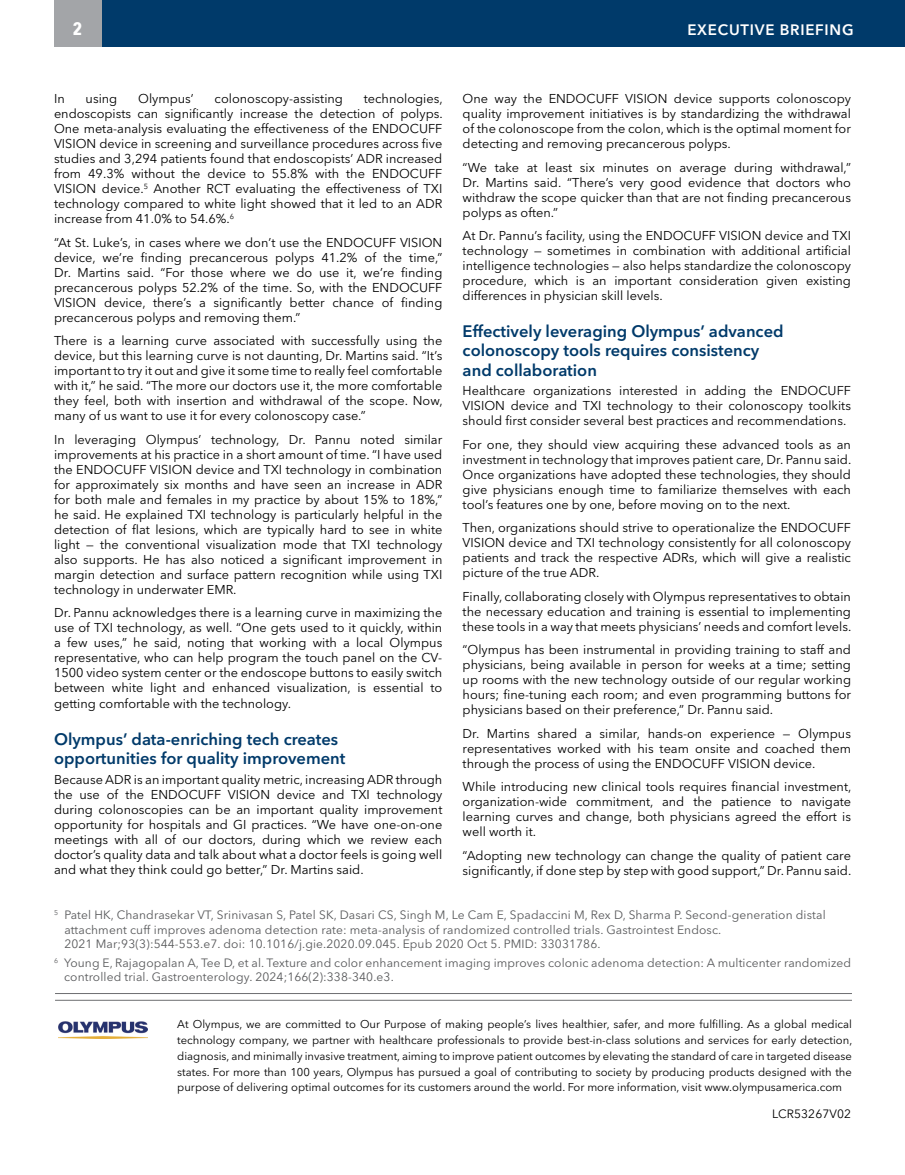
<style>
.page{position:relative;width:905px;height:1175px;background:#fff}
.page>*{position:absolute;margin:0;border:0;box-sizing:border-box;transform-origin:0 0}
.t1{font:700 18px "Avenir Next Condensed";color:#fff}
.t2{font:600 16.5px/19.5px "Avenir Next LT Pro";color:#003a6a}
.t3{font:600 15px "Avenir Next LT Pro";letter-spacing:.05em;color:#fff}
.t4{font:12.75px/15px "Avenir Next LT Pro";color:#000;text-align:justify}
.t5{font:12px/14.4px "Avenir Next LT Pro";letter-spacing:.01em;color:#58595b}
.t6{font:12px "Avenir Next LT Pro";letter-spacing:.01em;color:#000}
.t7{font:11.25px/15.8px "Avenir Next LT Pro";color:#000;text-align:justify}
</style>
<div class="page">
<div style="left:101px;top:0;width:803px;height:47px;background:#003a6a"></div>
<div style="left:54px;top:0;width:47px;height:47px;background:#a3a5a8"></div>
<hr style="left:55px;top:993px;width:797px;height:1px;background:#6d6e71">
<hr style="left:55px;top:999px;width:797px;height:1px;background:#6d6e71">
<img style="left:59px;top:1021px;width:88px;height:17px">
<h1 class="t1" style="left:73px;top:17px;width:11px">2</h1>
<p class="t3" style="left:687px;top:20px;width:168px">EXECUTIVE BRIEFING</p>
<p class="t4" style="left:54px;top:91px;width:390px;text-indent:310px">technologies, endoscopists can significantly increase the detection of polyps.<br>One meta-analysis evaluating the effectiveness of the ENDOCUFF VISION device in screening and surveillance procedures across five studies and 3,294 patients found that endoscopists’ ADR increased from 49.3% without the device to 55.8% with the ENDOCUFF VISION device.<sup>5</sup> Another RCT evaluating the effectiveness of TXI technology compared to white light showed that it led to an ADR increase from 41.0% to 54.6%.<sup>6</sup></p>
<p class="t4" style="left:54px;top:235px;width:390px">“At St. Luke’s, in cases where we don’t use the ENDOCUFF VISION device, we’re finding precancerous polyps 41.2% of the time,” Dr. Martins said. “For those where we do use it, we’re finding precancerous polyps 52.2% of the time. So, with the ENDOCUFF VISION device, there’s a significantly better chance of finding precancerous polyps and removing them.”</p>
<p class="t4" style="left:54px;top:333px;width:390px">There is a learning curve associated with successfully using the device, but this learning curve is not daunting, Dr. Martins said. “It’s important to try it out and give it some time to really feel comfortable with it,” he said. “The more our doctors use it, the more comfortable they feel, both with insertion and withdrawal of the scope. Now, many of us want to use it for every colonoscopy case.”</p>
<p class="t4" style="left:54px;top:432px;width:390px">In leveraging Olympus’ technology, Dr. Pannu noted similar improvements at his practice in a short amount of time. “I have used the ENDOCUFF VISION device and TXI technology in combination for approximately six months and have seen an increase in ADR for both male and females in my practice by about 15% to 18%,” he said. He explained TXI technology is particularly helpful in the detection of flat lesions, which are typically hard to see in white light — the conventional visualization mode that TXI technology also supports. He has also noticed a significant improvement in margin detection and surface pattern recognition while using TXI technology in underwater EMR.</p>
<p class="t4" style="left:54px;top:605px;width:390px">Dr. Pannu acknowledges there is a learning curve in maximizing the use of TXI technology, as well. “One gets used to it quickly, within a few uses,” he said, noting that working with a local Olympus representative, who can help program the touch panel on the CV-1500 video system center or the endoscope buttons to easily switch between white light and enhanced visualization, is essential to getting comfortable with the technology.</p>
<p class="t2" style="left:54px;top:729px;width:293px">Olympus’ data-enriching tech creates opportunities for quality improvement</p>
<p class="t4" style="left:54px;top:771px;width:390px">Because ADR is an important quality metric, increasing ADR through the use of the ENDOCUFF VISION device and TXI technology during colonoscopies can be an important quality improvement opportunity for hospitals and GI practices. “We have one-on-one meetings with all of our doctors, during which we review each doctor’s quality data and talk about what a doctor feels is going well and what they think could go better,” Dr. Martins said.</p>
<p class="t4" style="left:54px;top:91px;width:12px">In</p>
<p class="t4" style="left:86px;top:91px;width:33px">using</p>
<p class="t4" style="left:138px;top:91px;width:57px">Olympus’</p>
<p class="t4" style="left:215px;top:91px;width:130px">colonoscopy-assisting</p>
<p class="t4" style="left:462px;top:91px;width:390px">One way the ENDOCUFF VISION device supports colonoscopy quality improvement initiatives is by standardizing the withdrawal of the colonoscope from the colon, which is the optimal moment for detecting and removing precancerous polyps.</p>
<p class="t4" style="left:462px;top:160px;width:390px">“We take at least six minutes on average during withdrawal,” Dr. Martins said. “There’s very good evidence that doctors who withdraw the scope quicker than that are not finding precancerous polyps as often.”</p>
<p class="t4" style="left:462px;top:228px;width:390px">At Dr. Pannu’s facility, using the ENDOCUFF VISION device and TXI technology — sometimes in combination with additional artificial intelligence technologies — also helps standardize the colonoscopy procedure, which is an important consideration given existing differences in physician skill levels.</p>
<p class="t2" style="left:462px;top:321px;width:322px">Effectively leveraging Olympus’ advanced colonoscopy tools requires consistency and collaboration</p>
<p class="t4" style="left:462px;top:383px;width:390px">Healthcare organizations interested in adding the ENDOCUFF VISION device and TXI technology to their colonoscopy toolkits should first consider several best practices and recommendations.</p>
<p class="t4" style="left:462px;top:436px;width:390px">For one, they should view acquiring these advanced tools as an investment in technology that improves patient care, Dr. Pannu said.<br>Once organizations have adopted these technologies, they should give physicians enough time to familiarize themselves with each tool’s features one by one, before moving on to the next.</p>
<p class="t4" style="left:462px;top:520px;width:390px">Then, organizations should strive to operationalize the ENDOCUFF VISION device and TXI technology consistently for all colonoscopy patients and track the respective ADRs, which will give a realistic picture of the true ADR.</p>
<p class="t4" style="left:462px;top:588px;width:390px">Finally, collaborating closely with Olympus representatives to obtain the necessary education and training is essential to implementing these tools in a way that meets physicians’ needs and comfort levels.</p>
<p class="t4" style="left:462px;top:642px;width:390px">“Olympus has been instrumental in providing training to staff and physicians, being available in person for weeks at a time; setting up rooms with the new technology outside of our regular working hours; fine-tuning each room; and even programming buttons for physicians based on their preference,” Dr. Pannu said.</p>
<p class="t4" style="left:462px;top:725px;width:390px">Dr. Martins shared a similar, hands-on experience — Olympus representatives worked with his team onsite and coached them through the process of using the ENDOCUFF VISION device.</p>
<p class="t4" style="left:462px;top:779px;width:390px">While introducing new clinical tools requires financial investment, organization-wide commitment, and the patience to navigate learning curves and change, both physicians agreed the effort is well worth it.</p>
<p class="t4" style="left:462px;top:847px;width:390px">“Adopting new technology can change the quality of patient care significantly, if done step by step with good support,” Dr. Pannu said.</p>
<p class="t5" style="left:64px;top:908px;width:762px;text-indent:-10px"><sup>5</sup> Patel HK, Chandrasekar VT, Srinivasan S, Patel SK, Dasari CS, Singh M, Le Cam E, Spadaccini M, Rex D, Sharma P. Second-generation distal attachment cuff improves adenoma detection rate: meta-analysis of randomized controlled trials. Gastrointest Endosc.<br>2021 Mar;93(3):544-553.e7. doi: 10.1016/j.gie.2020.09.045. Epub 2020 Oct 5. PMID: 33031786.</p>
<p class="t5" style="left:64px;top:955px;width:788px;text-indent:-10px"><sup>6</sup> Young E, Rajagopalan A, Tee D, et al. Texture and color enhancement imaging improves colonic adenoma detection: A multicenter randomized controlled trial. Gastroenterology. 2024;166(2):338-340.e3.</p>
<p class="t7" style="left:177px;top:1016px;width:676px">At Olympus, we are committed to Our Purpose of making people’s lives healthier, safer, and more fulfilling. As a global medical technology company, we partner with healthcare professionals to provide best-in-class solutions and services for early detection, diagnosis, and minimally invasive treatment, aiming to improve patient outcomes by elevating the standard of care in targeted disease states. For more than 100 years, Olympus has pursued a goal of contributing to society by producing products designed with the purpose of delivering optimal outcomes for its customers around the world. For more information, visit www.olympusamerica.com</p>
<p class="t6" style="left:772px;top:1106px;width:80px">LCR53267V02</p>
</div>
